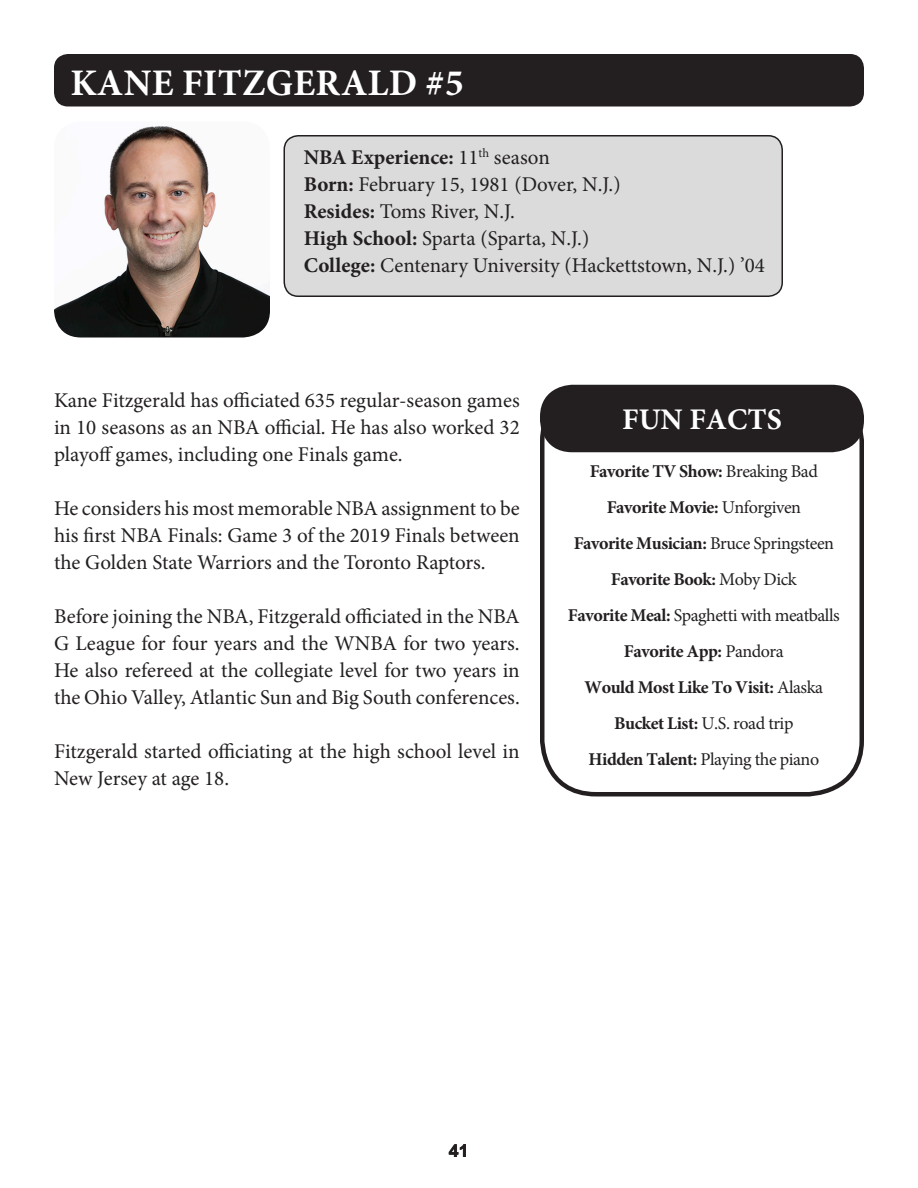
<style>
.page{position:relative;width:918px;height:1188px;background:#fff}
.page>*{position:absolute;margin:0;border:0;box-sizing:border-box;transform-origin:0 0}
.t1{font:700 37.5px "Minion Pro";letter-spacing:.01em;color:#fff}
.t2{font:700 30px "Minion Pro";color:#fff}
.t3{font:21px/27px "Minion Pro";letter-spacing:-.005em;color:#231f20;text-align:justify}
.t4{font:700 21px "Minion Pro";color:#231f20}
.t5{font:700 18px "Minion Pro";letter-spacing:-.025em;color:#231f20}
.t6{font:18px "Minion Pro";letter-spacing:-.025em;color:#231f20}
.t7{font:700 18px "Arial";color:#231f20}
.s1{font-weight:400}
.s2{font-weight:700}
</style>
<div class="page">
<div style="left:284px;top:136px;width:498px;height:160px;background:#dbdbdb;border-radius:14px"></div>
<div style="left:284px;top:135px;width:499px;height:162px;border:2px solid #231f20;border-radius:14px"></div>
<img style="left:54px;top:126px;width:216px;height:212px">
<div style="left:540px;top:386px;width:324px;height:410px;border:4px solid #231f20;border-radius:54px"></div>
<div style="left:542px;top:387px;width:320px;height:63px;background:#231f20;border-radius:30px"></div>
<div style="left:540px;top:385px;width:324px;height:67px;border:4px solid #231f20;border-radius:30px"></div>
<div style="left:54px;top:54px;width:810px;height:52px;background:#231f20;border-radius:14px"></div>
<p class="t1" style="left:70px;top:56px;width:395px">KANE FITZGERALD #5</p>
<p class="t4" style="left:304px;top:142px;width:248px">NBA Experience: <span class="s1">11</span><sup>th</sup> <span class="s1">season</span></p>
<p class="t3" style="left:304px;top:171px;width:318px"><span class="s2">Born:</span> February 15, 1981 (Dover, N.J.)</p>
<p class="t3" style="left:304px;top:198px;width:213px"><span class="s2">Resides:</span> Toms River, N.J.</p>
<p class="t3" style="left:304px;top:225px;width:287px"><span class="s2">High School:</span> Sparta (Sparta, N.J.)</p>
<p class="t3" style="left:304px;top:252px;width:463px"><span class="s2">College:</span> Centenary University (Hackettstown, N.J.) ’04</p>
<p class="t3" style="left:54px;top:387px;width:467px">Kane Fitzgerald has officiated 635 regular-season games in 10 seasons as an NBA official. He has also worked 32 playoff games, including one Finals game.</p>
<p class="t3" style="left:54px;top:495px;width:467px">He considers his most memorable NBA assignment to be his first NBA Finals: Game 3 of the 2019 Finals between the Golden State Warriors and the Toronto Raptors.</p>
<p class="t3" style="left:54px;top:603px;width:467px">Before joining the NBA, Fitzgerald officiated in the NBA G League for four years and the WNBA for two years.<br>He also refereed at the collegiate level for two years in the Ohio Valley, Atlantic Sun and Big South conferences.</p>
<p class="t3" style="left:54px;top:738px;width:467px">Fitzgerald started officiating at the high school level in<br>New Jersey at age 18.</p>
<p class="t2" style="left:622px;top:398px;width:161px">FUN FACTS</p>
<p class="t5" style="left:590px;top:458px;width:230px">Favorite TV Show: <span class="s1">Breaking Bad</span></p>
<p class="t5" style="left:607px;top:494px;width:196px">Favorite Movie: <span class="s1">Unforgiven</span></p>
<p class="t5" style="left:574px;top:530px;width:262px">Favorite Musician: <span class="s1">Bruce Springsteen</span></p>
<p class="t5" style="left:611px;top:566px;width:187px">Favorite Book: <span class="s1">Moby Dick</span></p>
<p class="t6" style="left:568px;top:603px;width:273px"><span class="s2">Favorite Meal:</span> Spaghetti with meatballs</p>
<p class="t5" style="left:624px;top:638px;width:161px">Favorite App: <span class="s1">Pandora</span></p>
<p class="t5" style="left:585px;top:674px;width:240px">Would Most Like To Visit: <span class="s1">Alaska</span></p>
<p class="t6" style="left:614px;top:711px;width:181px"><span class="s2">Bucket List:</span> U.S. road trip</p>
<p class="t6" style="left:589px;top:747px;width:232px"><span class="s2">Hidden Talent:</span> Playing the piano</p>
<p class="t7" style="left:449px;top:1138px;width:22px">41</p>
</div>
